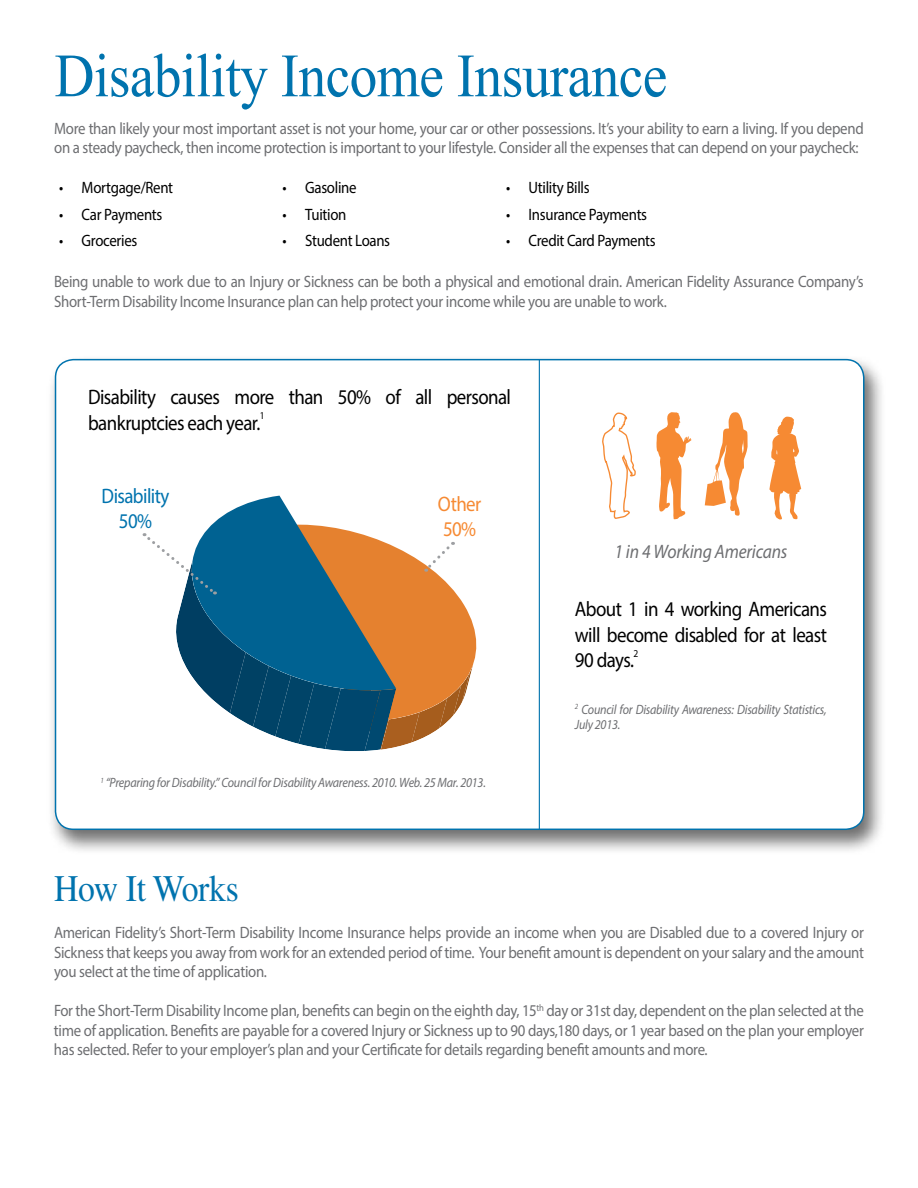
<style>
.page{position:relative;width:918px;height:1188px;background:#fff}
.page>*{position:absolute;margin:0;border:0;box-sizing:border-box;transform-origin:0 0}
.t1{font:61.5px "Times New Roman";letter-spacing:-.01em;color:#0073ae;scale:.9 1}
.t2{font:37.5px "Times LT Std";letter-spacing:-.01em;color:#0073ae;scale:.9 1}
.t3{font:21px/25.5px "Myriad Pro";letter-spacing:-.03em;color:#000;text-align:justify;scale:.9 1}
.t4{font:21px/24.8px "Myriad Pro";letter-spacing:-.03em;color:#0073ae;text-align:center;scale:.9 1}
.t5{font:21px/24.8px "Myriad Pro";letter-spacing:-.03em;color:#f68a33;scale:.9 1}
.t6{font:italic 19.5px "Myriad Pro";letter-spacing:-.01em;color:#6d6e71;scale:.9 1}
.t7{font:16.5px/19.5px "Myriad Pro";letter-spacing:-.02em;color:#6d6e71;scale:.9 1}
.t8{font:16.5px "Myriad Pro";letter-spacing:-.02em;color:#000;scale:.9 1}
.t9{font:italic 13.5px/15px "Myriad Pro";letter-spacing:-.02em;color:#6d6e71;scale:.9 1}
.t10{font:10.5px "Myriad Pro";color:#000;scale:.9 1}
</style>
<div class="page">
<div style="left:47px;top:355px;width:839px;height:500px;background:#000;opacity:.56"></div>
<div style="left:56px;top:360px;width:808px;height:469px;background:#fff;border-radius:18px"></div>
<hr style="left:539px;top:360px;width:1px;height:469px;background:#0073ae">
<svg style="left:705px;top:412px;width:43px;height:104px"></svg>
<svg style="left:602px;top:412px;width:34px;height:107px"></svg>
<svg style="left:656px;top:412px;width:36px;height:108px"></svg>
<svg style="left:210px;top:496px;width:112px;height:30px"></svg>
<svg style="left:144px;top:526px;width:330px;height:225px"></svg>
<svg style="left:769px;top:416px;width:32px;height:104px"></svg>
<h1 class="t1" style="left:55px;top:34px;width:682px">Disability Income Insurance</h1>
<p class="t7" style="left:54px;top:118px;width:901px">More than likely your most important asset is not your home, your car or other possessions. It’s your ability to earn a living. If you depend on a steady paycheck, then income protection is important to your lifestyle. Consider all the expenses that can depend on your paycheck:</p>
<p class="t8" style="left:506px;top:178px;width:94px">• Utility Bills</p>
<p class="t8" style="left:506px;top:204px;width:158px">• Insurance Payments</p>
<p class="t8" style="left:506px;top:230px;width:168px">• Credit Card Payments</p>
<p class="t7" style="left:54px;top:271px;width:901px">Being unable to work due to an Injury or Sickness can be both a physical and emotional drain. American Fidelity Assurance Company’s<br>Short-Term Disability Income Insurance plan can help protect your income while you are unable to work.</p>
<p class="t8" style="left:283px;top:178px;width:84px">• Gasoline</p>
<p class="t8" style="left:283px;top:204px;width:72px">• Tuition</p>
<p class="t8" style="left:283px;top:230px;width:121px">• Student Loans</p>
<p class="t8" style="left:59px;top:178px;width:128px">• Mortgage/Rent</p>
<p class="t8" style="left:59px;top:204px;width:116px">• Car Payments</p>
<p class="t8" style="left:59px;top:230px;width:88px">• Groceries</p>
<p class="t3" style="left:88px;top:384px;width:472px">Disability causes more than 50% of all personal bankruptcies each year.</p>
<p class="t10" style="left:260px;top:409px;width:7px">1</p>
<p class="t4" style="left:102px;top:484px;width:77px">Disability<br>50%</p>
<p class="t5" style="left:438px;top:492px;width:50px">Other<br>50%</p>
<p class="t9" style="left:100px;top:775px;width:430px"><sup>1</sup> “Preparing for Disability.” Council for Disability Awareness. 2010. Web. 25 Mar. 2013.</p>
<h2 class="t2" style="left:54px;top:867px;width:207px">How It Works</h2>
<p class="t6" style="left:615px;top:539px;width:194px">1 in 4 Working Americans</p>
<p class="t3" style="left:575px;top:596px;width:282px">About 1 in 4 working Americans will become disabled for at least 90 days.</p>
<p class="t10" style="left:633px;top:647px;width:7px">2</p>
<p class="t9" style="left:575px;top:701px;width:281px"><sup>2</sup> Council for Disability Awareness: Disability Statistics,<br>July 2013.</p>
<p class="t7" style="left:54px;top:923px;width:902px;text-align:justify">American Fidelity’s Short-Term Disability Income Insurance helps provide an income when you are Disabled due to a covered Injury or Sickness that keeps you away from work for an extended period of time. Your benefit amount is dependent on your salary and the amount you select at the time of application.</p>
<p class="t7" style="left:54px;top:1001px;width:902px;text-align:justify">For the Short-Term Disability Income plan, benefits can begin on the eighth day, 15<sup>th</sup> day or 31st day, dependent on the plan selected at the time of application. Benefits are payable for a covered Injury or Sickness up to 90 days,180 days, or 1 year based on the plan your employer has selected. Refer to your employer’s plan and your Certificate for details regarding benefit amounts and more.</p>
</div>
